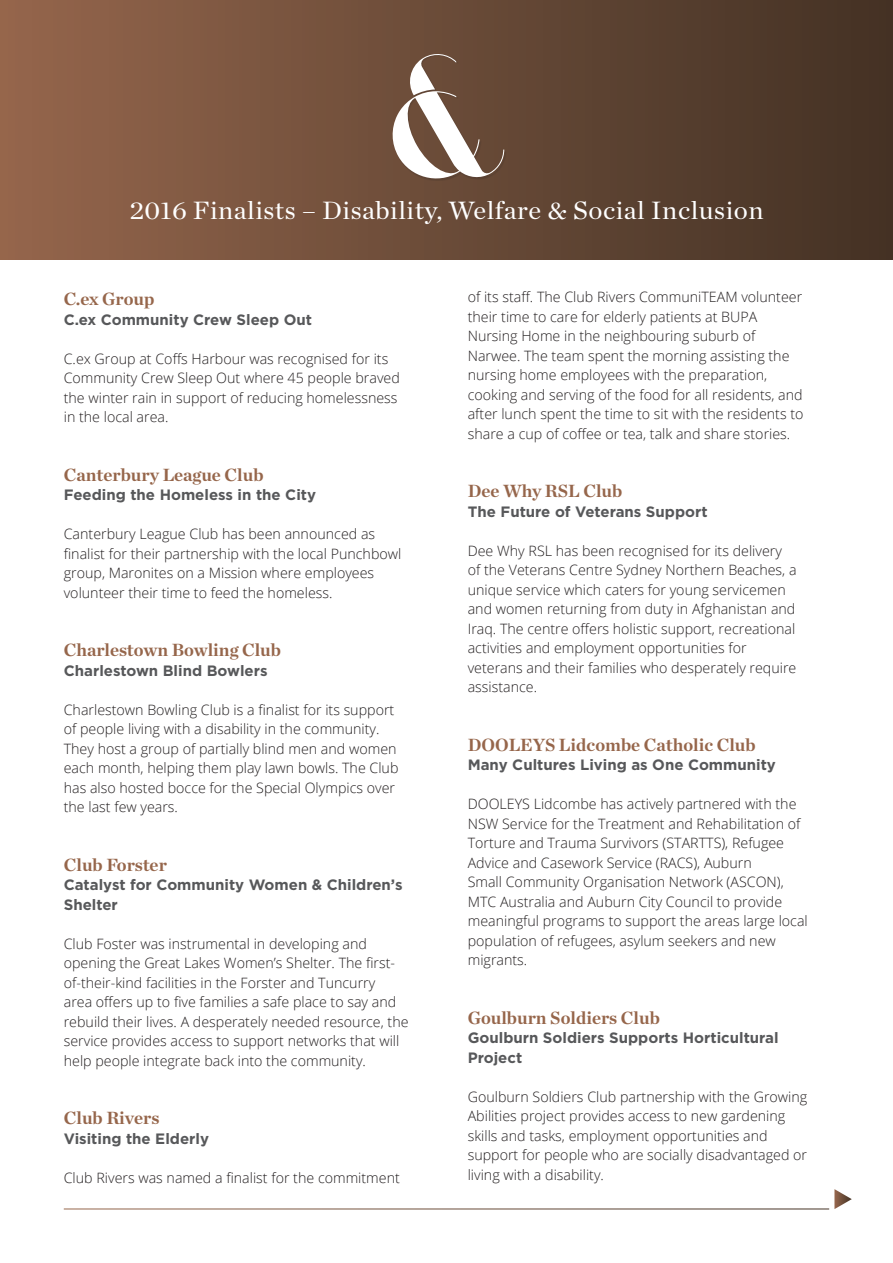
<style>
.page{position:relative;width:893px;height:1263px;background:#fff}
.page>*{position:absolute;margin:0;border:0;box-sizing:border-box;transform-origin:0 0}
.t1{font:25.5px "Chronicle Deck";letter-spacing:.02em;color:#fff;scale:1.05 1}
.t2{font:700 18px "Chronicle Deck";color:#96664b}
.t3{font:700 15px/19.5px "Gotham";color:#57585a}
.t4{font:300 14.25px/19.5px "Open Sans";color:#231f20}
</style>
<div class="page">
<div style="left:0;top:0;width:893px;height:259px;background:linear-gradient(to right,#94664c,#423124)"></div>
<div style="left:393px;top:55px;width:114px;height:126px;background:#654835"></div>
<svg style="left:391px;top:51px;width:113px;height:134px"></svg>
<svg style="left:834px;top:1189px;width:18px;height:20px"></svg>
<h1 class="t1" style="left:129px;top:191px;width:606px">2016 Finalists – Disability, Welfare &amp; Social Inclusion</h1>
<p class="t2" style="left:64px;top:284px;width:92px">C.ex Group</p>
<p class="t3" style="left:64px;top:309px;width:250px">C.ex Community Crew Sleep Out</p>
<p class="t4" style="left:64px;top:348px;width:338px">C.ex Group at Coffs Harbour was recognised for its Community Crew Sleep Out where 45 people braved the winter rain in support of reducing homelessness in the local area.</p>
<p class="t2" style="left:64px;top:460px;width:201px">Canterbury League Club</p>
<p class="t3" style="left:64px;top:485px;width:254px">Feeding the Homeless in the City</p>
<p class="t4" style="left:64px;top:524px;width:339px">Canterbury League Club has been announced as finalist for their partnership with the local Punchbowl group, Maronites on a Mission where employees volunteer their time to feed the homeless.</p>
<p class="t2" style="left:64px;top:635px;width:219px">Charlestown Bowling Club</p>
<p class="t3" style="left:64px;top:660px;width:205px">Charlestown Blind Bowlers</p>
<p class="t4" style="left:64px;top:699px;width:336px">Charlestown Bowling Club is a finalist for its support of people living with a disability in the community.<br>They host a group of partially blind men and women each month, helping them play lawn bowls. The Club has also hosted bocce for the Special Olympics over the last few years.</p>
<p class="t2" style="left:64px;top:850px;width:105px">Club Forster</p>
<p class="t3" style="left:64px;top:875px;width:340px">Catalyst for Community Women &amp; Children’s<br>Shelter</p>
<p class="t4" style="left:64px;top:933px;width:346px">Club Foster was instrumental in developing and opening the Great Lakes Women’s Shelter. The first&shy;of-their-kind facilities in the Forster and Tuncurry<br>area offers up to five families a safe place to say and rebuild their lives. A desperately needed resource, the service provides access to support networks that will help people integrate back into the community.</p>
<p class="t2" style="left:64px;top:1103px;width:97px">Club Rivers</p>
<p class="t3" style="left:64px;top:1128px;width:147px">Visiting the Elderly</p>
<p class="t4" style="left:64px;top:1167px;width:338px">Club Rivers was named a finalist for the commitment</p>
<p class="t4" style="left:468px;top:287px;width:337px">of its staff. The Club Rivers CommuniTEAM volunteer their time to care for elderly patients at BUPA Nursing Home in the neighbouring suburb of Narwee. The team spent the morning assisting the nursing home employees with the preparation, cooking and serving of the food for all residents, and after lunch spent the time to sit with the residents to share a cup of coffee or tea, talk and share stories.</p>
<p class="t2" style="left:468px;top:477px;width:156px">Dee Why RSL Club</p>
<p class="t3" style="left:468px;top:501px;width:241px">The Future of Veterans Support</p>
<p class="t4" style="left:468px;top:540px;width:330px">Dee Why RSL has been recognised for its delivery of the Veterans Centre Sydney Northern Beaches, a unique service which caters for young servicemen and women returning from duty in Afghanistan and Iraq. The centre offers holistic support, recreational activities and employment opportunities for veterans and their families who desperately require assistance.</p>
<p class="t2" style="left:468px;top:730px;width:289px">DOOLEYS Lidcombe Catholic Club</p>
<p class="t3" style="left:468px;top:755px;width:310px">Many Cultures Living as One Community</p>
<p class="t4" style="left:468px;top:794px;width:342px">DOOLEYS Lidcombe has actively partnered with the NSW Service for the Treatment and Rehabilitation of Torture and Trauma Survivors (STARTTS), Refugee Advice and Casework Service (RACS), Auburn<br>Small Community Organisation Network (ASCON), MTC Australia and Auburn City Council to provide meaningful programs to support the areas large local population of refugees, asylum seekers and new migrants.</p>
<p class="t2" style="left:468px;top:1003px;width:194px">Goulburn Soldiers Club</p>
<p class="t3" style="left:468px;top:1028px;width:312px">Goulburn Soldiers Supports Horticultural<br>Project</p>
<p class="t4" style="left:468px;top:1086px;width:341px">Goulburn Soldiers Club partnership with the Growing Abilities project provides access to new gardening skills and tasks, employment opportunities and support for people who are socially disadvantaged or living with a disability.</p>
</div>
